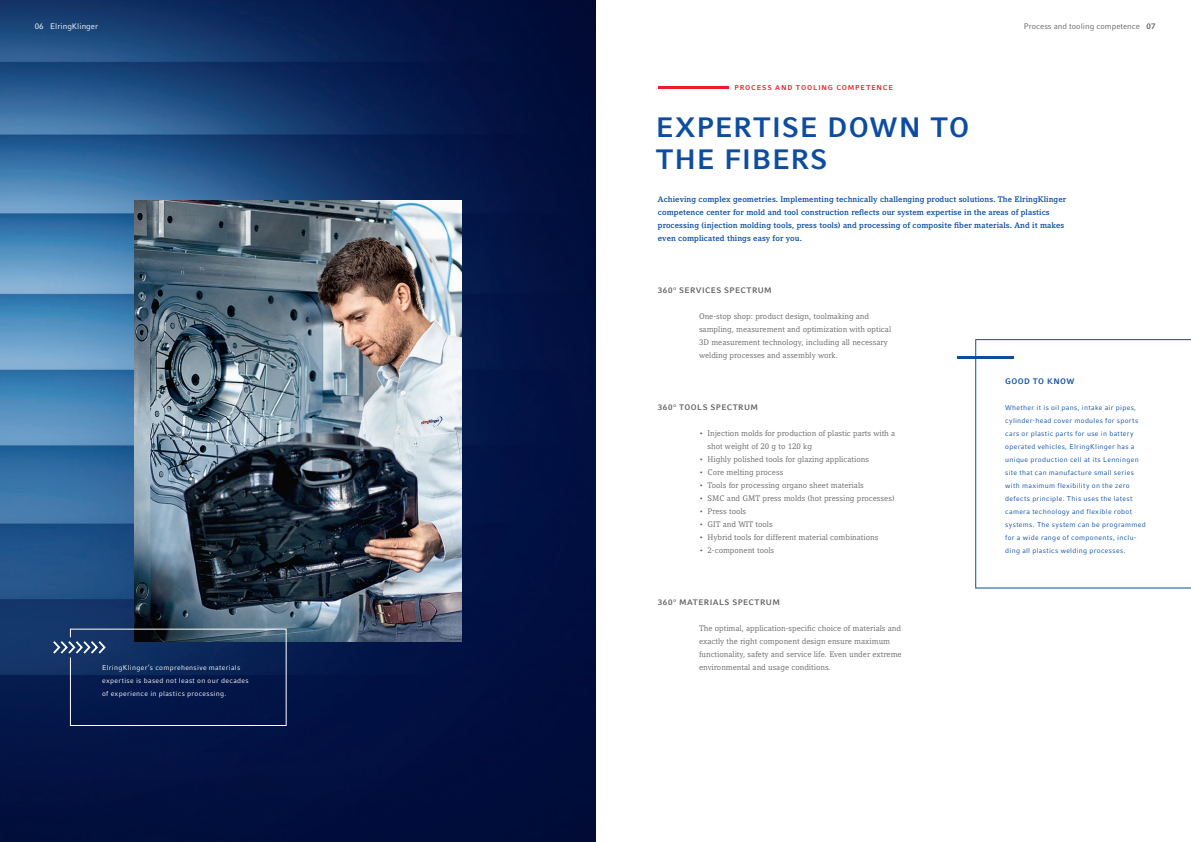
<style>
.page{position:relative;width:1191px;height:842px;background:#fff}
.page>*{position:absolute;margin:0;border:0;box-sizing:border-box;transform-origin:0 0}
.t1{font:700 28px/32px "Compatil Fact LT Pro";letter-spacing:.025em;color:#0d4da1}
.t2{font:8px/13px "Compatil Letter LT Pro";color:#636366}
.t3{font:700 8px/13px "Compatil Letter LT Pro";letter-spacing:.01em;color:#0d4da1}
.t4{font:700 8px "Compatil Fact LT Pro";letter-spacing:.055em;color:#636366}
.t5{font:8px "Compatil Fact LT Pro";color:#636366}
.t6{font:8px "Compatil Fact LT Pro";color:#fff}
.t7{font:700 8px "Compatil Fact LT Pro";letter-spacing:.055em;color:#0d4da1}
.t8{font:7px/13px "Compatil Fact LT Pro";letter-spacing:.045em;color:#0d4da1}
.t9{font:7px/13px "Compatil Fact LT Pro";letter-spacing:.045em;color:#fff}
.t10{font:700 7px "Compatil Fact LT Pro";letter-spacing:.12em;color:#ee1c28}
.s1{font-weight:700}
</style>
<div class="page">
<img style="left:0;top:0;width:595px;height:842px">
<img style="left:134px;top:200px;width:327px;height:442px">
<svg style="left:975px;top:339px;width:216px;height:249px"></svg>
<hr style="left:957px;top:356px;width:57px;height:2px;background:#0d4da1">
<hr style="left:658px;top:86px;width:71px;height:3px;background:#ee1c28">
<svg style="left:51px;top:629px;width:236px;height:97px"></svg>
<p class="t6" style="left:35px;top:21px;width:65px">06 ElringKlinger</p>
<p class="t9" style="left:102px;top:661px;width:148px">ElringKlinger’s comprehensive materials expertise is based not least on our decades of experience in plastics processing.</p>
<p class="t10" style="left:734px;top:83px;width:160px">PROCESS AND TOOLING COMPETENCE</p>
<h1 class="t1" style="left:656px;top:111px;width:315px">EXPERTISE DOWN TO<br>THE FIBERS</h1>
<p class="t5" style="left:1023px;top:21px;width:133px">Process and tooling competence <span class="s1">07</span></p>
<p class="t3" style="left:658px;top:193px;width:410px">Achieving complex geometries. Implementing technically challenging product solutions. The ElringKlinger competence center for mold and tool construction reflects our system expertise in the areas of plastics processing (injection molding tools, press tools) and processing of composite fiber materials. And it makes even complicated things easy for you.</p>
<p class="t4" style="left:658px;top:286px;width:115px">360° SERVICES SPECTRUM</p>
<p class="t2" style="left:699px;top:310px;width:194px">One-stop shop: product design, toolmaking and sampling, measurement and optimization with optical 3D measurement technology, including all necessary welding processes and assembly work.</p>
<p class="t4" style="left:658px;top:403px;width:102px">360° TOOLS SPECTRUM</p>
<p class="t2" style="left:707px;top:427px;width:189px;text-indent:-9px">• Injection molds for production of plastic parts with a shot weight of 20 g to 120 kg</p>
<p class="t2" style="left:699px;top:453px;width:171px">• Highly polished tools for glazing applications</p>
<p class="t2" style="left:699px;top:466px;width:86px">• Core melting process</p>
<p class="t2" style="left:699px;top:479px;width:166px">• Tools for processing organo sheet materials</p>
<p class="t2" style="left:699px;top:492px;width:197px">• SMC and GMT press molds (hot pressing processes)</p>
<p class="t2" style="left:699px;top:505px;width:49px">• Press tools</p>
<p class="t2" style="left:699px;top:518px;width:75px">• GIT and WIT tools</p>
<p class="t2" style="left:699px;top:531px;width:181px">• Hybrid tools for different material combinations</p>
<p class="t2" style="left:699px;top:544px;width:77px">• 2-component tools</p>
<p class="t4" style="left:658px;top:598px;width:123px">360° MATERIALS SPECTRUM</p>
<p class="t2" style="left:699px;top:622px;width:204px">The optimal, application-specific choice of materials and exactly the right component design ensure maximum functionality, safety and service life. Even under extreme environmental and usage conditions.</p>
<p class="t7" style="left:1005px;top:377px;width:71px">GOOD TO KNOW</p>
<p class="t8" style="left:1005px;top:401px;width:142px">Whether it is oil pans, intake air pipes, cylinder-head cover modules for sports cars or plastic parts for use in battery operated vehicles, ElringKlinger has a unique production cell at its Lenningen site that can manufacture small series with maximum flexibility on the zero defects principle. This uses the latest camera technology and flexible robot systems. The system can be programmed for a wide range of components, inclu&shy;ding all plastics welding processes.</p>
</div>
